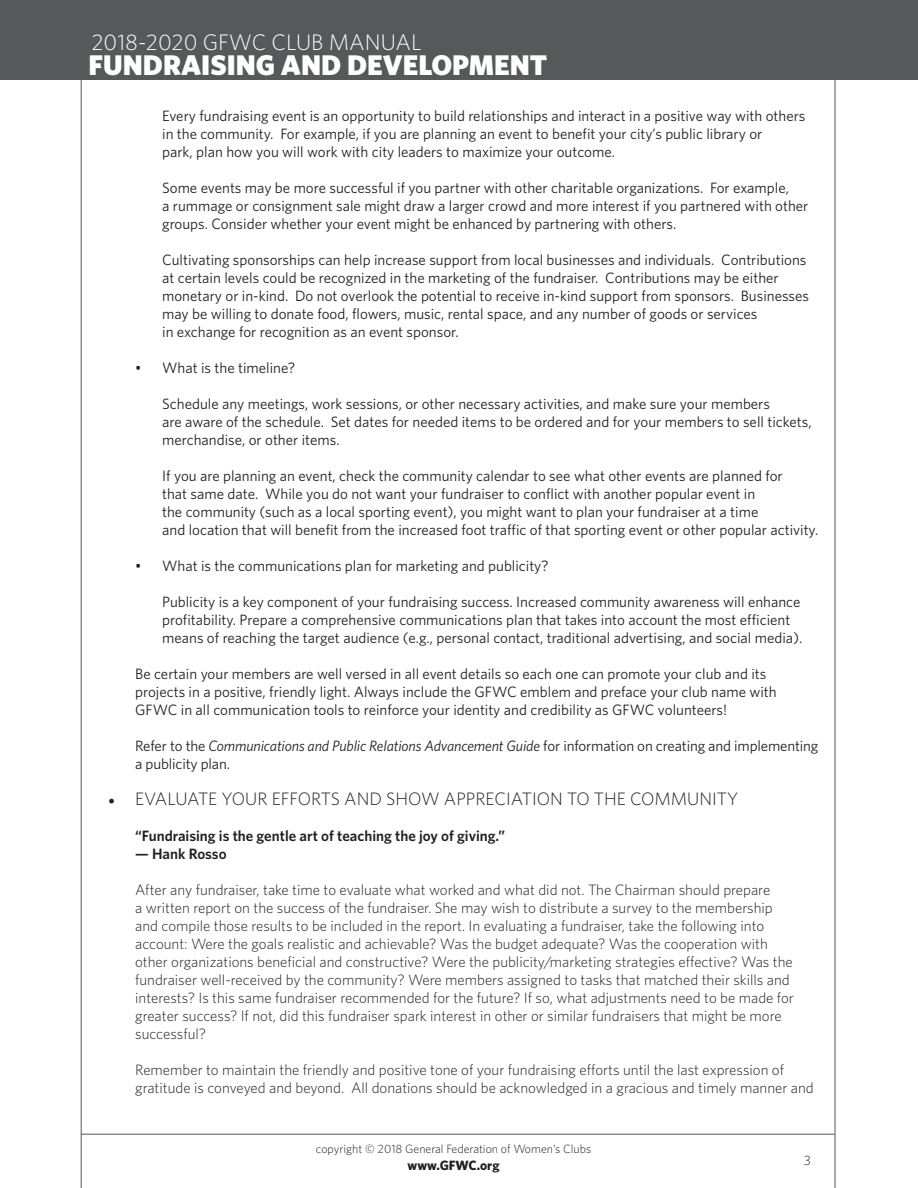
<style>
.page{position:relative;width:918px;height:1188px;background:#fff}
.page>*{position:absolute;margin:0;border:0;box-sizing:border-box;transform-origin:0 0}
.t1{font:900 28.5px "Whitney HTF";color:#fff}
.t2{font:300 22.5px "Whitney HTF";color:#fff}
.t3{font:300 18px "Whitney HTF";color:#231f20}
.t4{font:15px/18px "Whitney HTF";color:#231f20}
.t5{font:300 15px/18px "Whitney HTF";color:#231f20}
.t6{font:600 15px "Whitney HTF";color:#231f20}
.t7{font:700 13.5px "Whitney HTF";color:#231f20}
.t8{font:300 13.5px "Whitney HTF";color:#231f20}
.t9{font:300 12px "Whitney HTF";color:#231f20}
.s1{font-style:italic}
.s2{font-family:"Minion Pro";font-weight:400}
</style>
<div class="page">
<hr style="left:81px;top:1134px;width:754px;height:1px;background:#57585a">
<hr style="left:81px;top:0;width:1px;height:1188px;background:#57585a">
<hr style="left:835px;top:0;width:1px;height:1188px;background:#57585a">
<div style="left:0;top:0;width:918px;height:80px;background:#57585a"></div>
<h2 class="t2" style="left:92px;top:29px;width:332px">2018-2020 GFWC CLUB MANUAL</h2>
<h1 class="t1" style="left:89px;top:47px;width:460px">FUNDRAISING AND DEVELOPMENT</h1>
<p class="t4" style="left:162px;top:106px;width:645px">Every fundraising event is an opportunity to build relationships and interact in a positive way with others in the community. For example, if you are planning an event to benefit your city’s public library or<br>park, plan how you will work with city leaders to maximize your outcome.</p>
<p class="t4" style="left:162px;top:178px;width:648px">Some events may be more successful if you partner with other charitable organizations. For example,<br>a rummage or consignment sale might draw a larger crowd and more interest if you partnered with other groups. Consider whether your event might be enhanced by partnering with others.</p>
<p class="t4" style="left:162px;top:250px;width:648px">Cultivating sponsorships can help increase support from local businesses and individuals. Contributions at certain levels could be recognized in the marketing of the fundraiser. Contributions may be either monetary or in-kind. Do not overlook the potential to receive in-kind support from sponsors. Businesses may be willing to donate food, flowers, music, rental space, and any number of goods or services<br>in exchange for recognition as an event sponsor.</p>
<p class="t4" style="left:135px;top:358px;width:162px">• What is the timeline?</p>
<p class="t4" style="left:162px;top:394px;width:651px">Schedule any meetings, work sessions, or other necessary activities, and make sure your members<br>are aware of the schedule. Set dates for needed items to be ordered and for your members to sell tickets, merchandise, or other items.</p>
<p class="t4" style="left:162px;top:466px;width:658px">If you are planning an event, check the community calendar to see what other events are planned for<br>that same date. While you do not want your fundraiser to conflict with another popular event in<br>the community (such as a local sporting event), you might want to plan your fundraiser at a time<br>and location that will benefit from the increased foot traffic of that sporting event or other popular activity.</p>
<p class="t4" style="left:135px;top:556px;width:415px">• What is the communications plan for marketing and publicity?</p>
<p class="t4" style="left:162px;top:592px;width:642px">Publicity is a key component of your fundraising success. Increased community awareness will enhance profitability. Prepare a comprehensive communications plan that takes into account the most efficient means of reaching the target audience (e.g., personal contact, traditional advertising, and social media).</p>
<p class="t4" style="left:135px;top:664px;width:643px">Be certain your members are well versed in all event details so each one can promote your club and its projects in a positive, friendly light. Always include the GFWC emblem and preface your club name with<br>GFWC in all communication tools to reinforce your identity and credibility as GFWC volunteers!</p>
<p class="t4" style="left:135px;top:736px;width:685px">Refer to the <span class="s1">Communications and Public Relations Advancement Guide</span> for information on creating and implementing a publicity plan.</p>
<p class="t3" style="left:108px;top:788px;width:632px"><span class="s2">•</span> EVALUATE YOUR EFFORTS AND SHOW APPRECIATION TO THE COMMUNITY</p>
<p class="t6" style="left:135px;top:827px;width:371px">“Fundraising is the gentle art of teaching the joy of giving.”</p>
<p class="t6" style="left:135px;top:845px;width:93px">— Hank Rosso</p>
<p class="t5" style="left:135px;top:880px;width:660px">After any fundraiser, take time to evaluate what worked and what did not. The Chairman should prepare<br>a written report on the success of the fundraiser. She may wish to distribute a survey to the membership and compile those results to be included in the report. In evaluating a fundraiser, take the following into account: Were the goals realistic and achievable? Was the budget adequate? Was the cooperation with other organizations beneficial and constructive? Were the publicity/marketing strategies effective? Was the fundraiser well-received by the community? Were members assigned to tasks that matched their skills and interests? Is this same fundraiser recommended for the future? If so, what adjustments need to be made for greater success? If not, did this fundraiser spark interest in other or similar fundraisers that might be more successful?</p>
<p class="t5" style="left:135px;top:1060px;width:680px">Remember to maintain the friendly and positive tone of your fundraising efforts until the last expression of gratitude is conveyed and beyond. All donations should be acknowledged in a gracious and timely manner and</p>
<p class="t9" style="left:316px;top:1142px;width:277px">copyright © 2018 General Federation of Women’s Clubs</p>
<p class="t7" style="left:408px;top:1157px;width:93px">www.GFWC.org</p>
<p class="t8" style="left:804px;top:1152px;width:9px">3</p>
</div>
